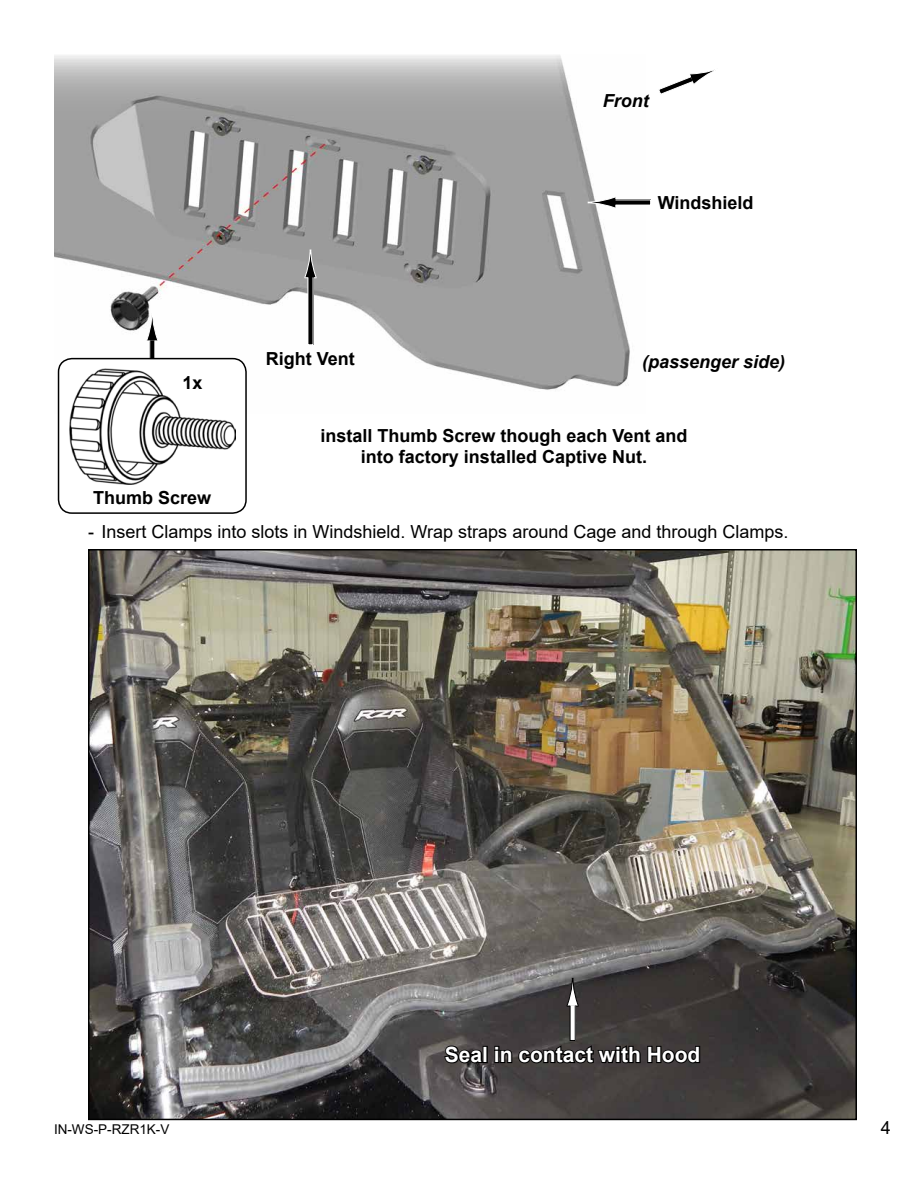
<style>
.page{position:relative;width:918px;height:1188px;background:#fff}
.page>*{position:absolute;margin:0;border:0;box-sizing:border-box;transform-origin:0 0}
.t1{font:700 21px "Arial";color:#fff}
.t2{font:700 18px/21.6px "Arial";color:#000;text-align:center}
.t3{font:18px "Arial";color:#000}
.t4{font:italic 700 18px "Arial";color:#000}
.t5{font:13.5px "Arial";color:#000}
</style>
<div class="page">
<img style="left:91px;top:552px;width:763px;height:565px">
<svg style="left:443px;top:1043px;width:42px;height:22px"></svg>
<div style="left:483px;top:1046px;width:5px;height:17px;border:2px solid #000"></div>
<svg style="left:494px;top:1031px;width:207px;height:36px;background:#302c2c"></svg>
<div style="left:570px;top:1006px;width:5px;height:34px;background:#fff"></div>
<svg style="left:566px;top:978px;width:13px;height:29px"></svg>
<img style="left:54px;top:55px;width:592px;height:358px">
<div style="left:150px;top:341px;width:5px;height:146px;background:#000"></div>
<div style="left:149px;top:340px;width:6px;height:147px;border:1px solid #fff"></div>
<svg style="left:146px;top:313px;width:13px;height:29px"></svg>
<div style="left:59px;top:359px;width:187px;height:154px;background:#fff;border-radius:14px"></div>
<div style="left:58px;top:358px;width:189px;height:156px;border:2px solid #000;border-radius:14px"></div>
<img style="left:69px;top:369px;width:166px;height:115px">
<div style="left:616px;top:200px;width:35px;height:5px;background:#000"></div>
<svg style="left:587px;top:196px;width:30px;height:13px"></svg>
<div style="left:308px;top:277px;width:5px;height:68px;background:#000"></div>
<svg style="left:304px;top:250px;width:13px;height:28px"></svg>
<svg style="left:601px;top:69px;width:114px;height:42px"></svg>
<svg style="left:641px;top:352px;width:5px;height:22px"></svg>
<p class="t4" style="left:603px;top:89px;width:47px">Front</p>
<p class="t2" style="left:658px;top:192px;width:97px">Windshield</p>
<p class="t2" style="left:182px;top:372px;width:22px">1x</p>
<p class="t2" style="left:93px;top:487px;width:120px">Thumb Screw</p>
<p class="t2" style="left:266px;top:348px;width:90px">Right Vent</p>
<p class="t4" style="left:642px;top:349px;width:145px">(passenger side)</p>
<p class="t2" style="left:320px;top:425px;width:369px">install Thumb Screw though each Vent and into factory installed Captive Nut.</p>
<p class="t3" style="left:88px;top:519px;width:702px">- Insert Clamps into slots in Windshield. Wrap straps around Cage and through Clamps.</p>
<p class="t1" style="left:445px;top:1040px;width:257px">Seal in contact with Hood</p>
<p class="t5" style="left:54px;top:1120px;width:117px">IN-WS-P-RZR1K-V</p>
<p class="t3" style="left:881px;top:1115px;width:12px">4</p>
</div>
